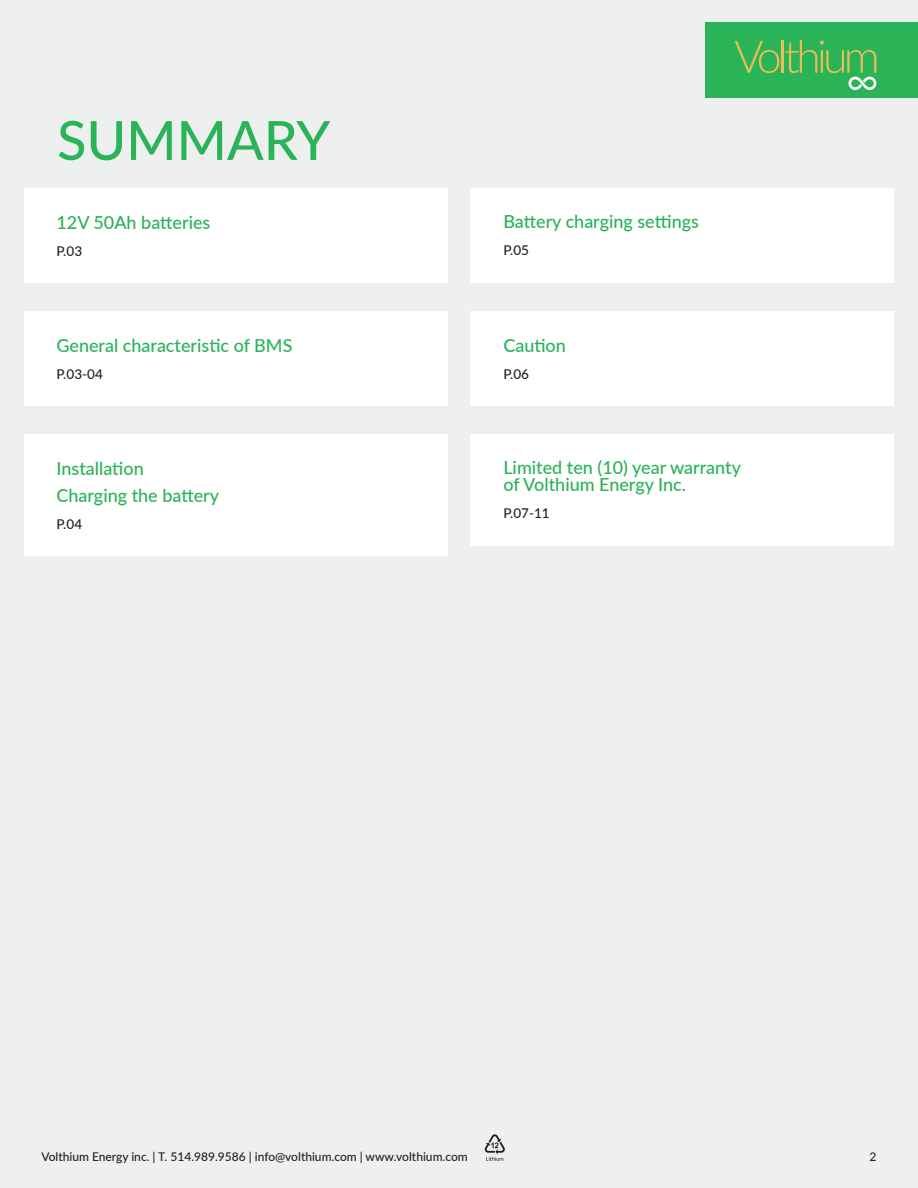
<style>
.page{position:relative;width:918px;height:1188px;background:#eef0ef}
.page>*{position:absolute;margin:0;border:0;box-sizing:border-box;transform-origin:0 0}
.t1{font:500 54px "Lato";color:#2ab357}
.t2{font:500 18px/16.5px "Lato";color:#2ab357}
.t3{font:500 13.5px "Lato";color:#231f20}
.t4{font:500 12px "Lato";color:#231f20}
</style>
<div class="page">
<svg style="left:485px;top:1134px;width:20px;height:27px"></svg>
<div style="left:706px;top:22px;width:212px;height:75px;background:#2ab357"></div>
<svg style="left:735px;top:41px;width:44px;height:32px"></svg>
<hr style="left:782px;top:40px;width:2px;height:33px;background:#edbd57">
<svg style="left:785px;top:40px;width:92px;height:50px"></svg>
<div style="left:24px;top:188px;width:423px;height:95px;background:#fff"></div>
<div style="left:24px;top:311px;width:423px;height:95px;background:#fff"></div>
<div style="left:471px;top:188px;width:423px;height:95px;background:#fff"></div>
<div style="left:471px;top:311px;width:423px;height:95px;background:#fff"></div>
<div style="left:471px;top:434px;width:423px;height:111px;background:#fff"></div>
<div style="left:24px;top:434px;width:423px;height:122px;background:#fff"></div>
<h1 class="t1" style="left:57px;top:101px;width:275px">SUMMARY</h1>
<p class="t2" style="left:57px;top:213px;width:155px">12V 50Ah batteries</p>
<p class="t3" style="left:57px;top:241px;width:27px">P.03</p>
<p class="t2" style="left:57px;top:336px;width:238px">General characteristic of BMS</p>
<p class="t3" style="left:57px;top:364px;width:48px">P.03-04</p>
<p class="t2" style="left:57px;top:454px;width:164px;line-height:27px">Installation<br>Charging the battery</p>
<p class="t3" style="left:57px;top:514px;width:27px">P.04</p>
<p class="t2" style="left:503px;top:213px;width:197px">Battery charging settings</p>
<p class="t3" style="left:503px;top:241px;width:27px">P.05</p>
<p class="t2" style="left:503px;top:336px;width:64px">Caution</p>
<p class="t3" style="left:503px;top:364px;width:27px">P.06</p>
<p class="t2" style="left:503px;top:459px;width:239px">Limited ten (10) year warranty of Volthium Energy Inc.</p>
<p class="t3" style="left:503px;top:503px;width:48px">P.07-11</p>
<p class="t4" style="left:42px;top:1148px;width:428px">Volthium Energy inc. | T. 514.989.9586 | info@volthium.com | www.volthium.com</p>
<p class="t4" style="left:869px;top:1148px;width:8px">2</p>
</div>
